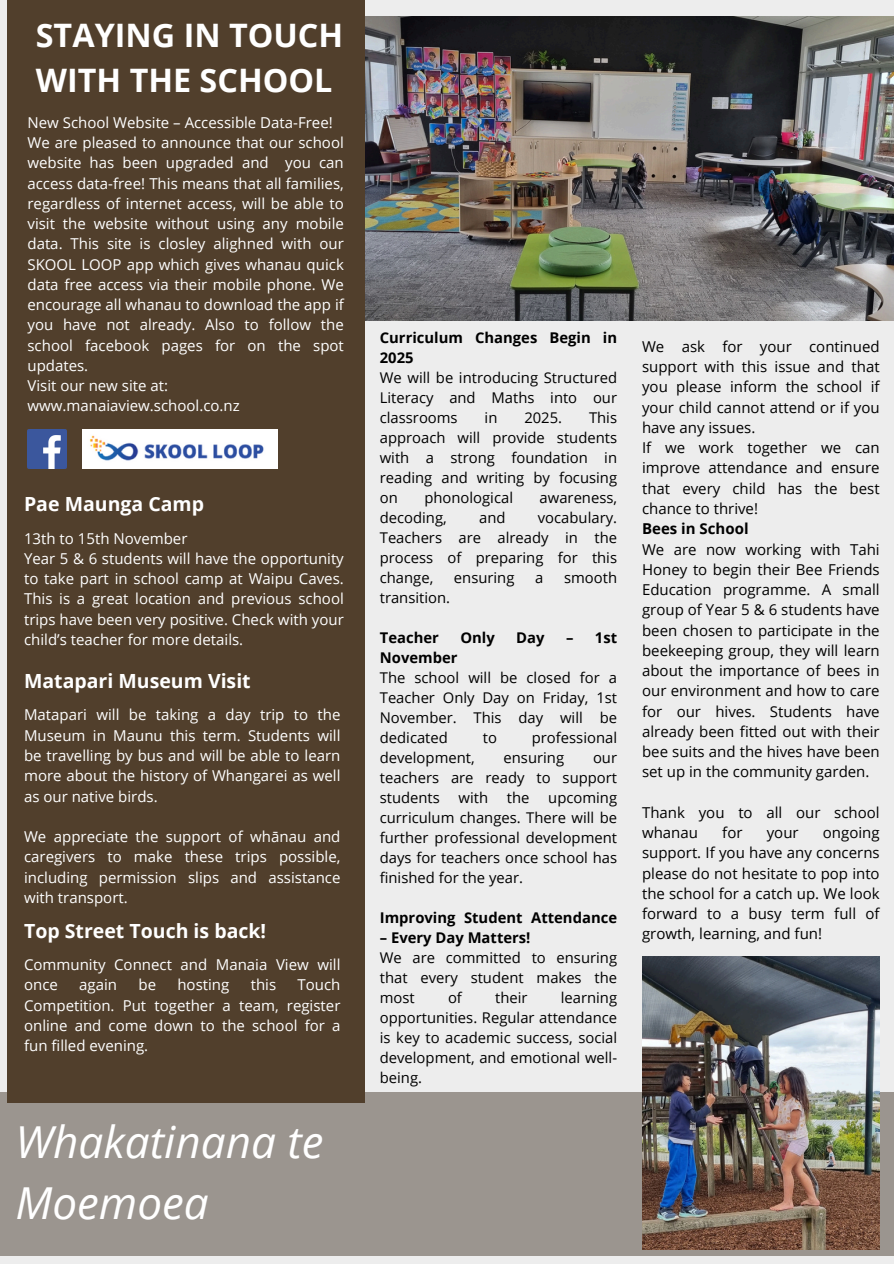
<style>
.page{position:relative;width:894px;height:1264px;background:#fff}
.page>*{position:absolute;margin:0;border:0;box-sizing:border-box;transform-origin:0 0}
.t1{font:italic 44.1px/60.8px "Open Sans";color:#fff}
.t2{font:700 32.25px/45px "Open Sans";color:#fff}
.t3{font:700 19.5px "Open Sans";color:#fff}
.t4{font:15px/20.2px "Open Sans";color:#fff;text-align:justify}
.t5{font:15px/20.2px "Open Sans";color:#000;text-align:justify}
.t6{font:700 15px "Open Sans";color:#000}
.t7{font:14.85px/20px "Open Sans";color:#000;text-align:justify}
.t8{font:700 14.85px/20px "Open Sans";color:#000}
</style>
<div class="page">
<div style="left:0;top:0;width:893px;height:1263px;background:#ededed"></div>
<div style="left:0;top:1091px;width:893px;height:164px;background:#9b958f"></div>
<img style="left:365px;top:16px;width:527px;height:304px">
<div style="left:8px;top:0;width:357px;height:1102px;background:#513f2c"></div>
<img style="left:27px;top:429px;width:40px;height:39px">
<img style="left:82px;top:429px;width:195px;height:39px">
<img style="left:642px;top:956px;width:237px;height:293px">
<p class="t2" style="left:36px;top:12px;width:309px">STAYING IN TOUCH<br>WITH THE SCHOOL</p>
<p class="t4" style="left:27px;top:112px;width:307px">New School Website – Accessible Data-Free!</p>
<p class="t4" style="left:27px;top:132px;width:318px">We are pleased to announce that our school website has been upgraded and you can access data-free! This means that all families, regardless of internet access, will be able to visit the website without using any mobile data. This site is closley alighned with our SKOOL LOOP app which gives whanau quick data free access via their mobile phone. We encourage all whanau to download the app if you have not already. Also to follow the school facebook pages for on the spot updates.</p>
<p class="t4" style="left:27px;top:375px;width:142px">Visit our new site at:</p>
<p class="t4" style="left:27px;top:395px;width:214px">www.manaiaview.school.co.nz</p>
<p class="t3" style="left:24px;top:490px;width:181px">Pae Maunga Camp</p>
<p class="t4" style="left:24px;top:527px;width:165px">13th to 15th November</p>
<p class="t4" style="left:24px;top:548px;width:321px">Year 5 &amp; 6 students will have the opportunity to take part in school camp at Waipu Caves.<br>This is a great location and previous school trips have been very positive. Check with your child’s teacher for more details.</p>
<p class="t3" style="left:24px;top:667px;width:228px">Matapari Museum Visit</p>
<p class="t4" style="left:24px;top:704px;width:318px">Matapari will be taking a day trip to the Museum in Maunu this term. Students will be travelling by bus and will be able to learn more about the history of Whangarei as well as our native birds.</p>
<p class="t4" style="left:24px;top:826px;width:318px">We appreciate the support of whānau and caregivers to make these trips possible, including permission slips and assistance with transport.</p>
<p class="t3" style="left:24px;top:916px;width:243px">Top Street Touch is back!</p>
<h1 class="t4" style="left:24px;top:954px;width:318px">Community Connect and Manaia View will once</h1>
<h1 class="t4" style="left:24px;top:974px;width:318px;text-indent:273px">Touch Competition. Put together a team, register online and come down to the school for a fun filled evening.</h1>
<h1 class="t4" style="left:79px;top:974px;width:39px">again</h1>
<h1 class="t4" style="left:138px;top:974px;width:19px">be</h1>
<h1 class="t4" style="left:177px;top:974px;width:53px">hosting</h1>
<h1 class="t4" style="left:251px;top:974px;width:27px">this</h1>
<p class="t1" style="left:16px;top:1110px;width:309px">Whakatinana te<br>Moemoea</p>
<p class="t8" style="left:379px;top:327px;width:239px">Curriculum Changes Begin in<br>2025</p>
<p class="t7" style="left:379px;top:367px;width:239px">We will be introducing Structured Literacy and Maths into our classrooms</p>
<p class="t7" style="left:379px;top:407px;width:239px;text-indent:209px">This approach will provide students with a strong foundation in reading and writing by focusing on</p>
<p class="t7" style="left:484px;top:407px;width:14px">in</p>
<p class="t7" style="left:524px;top:407px;width:39px">2025.</p>
<p class="t7" style="left:424px;top:487px;width:90px">phonological</p>
<p class="t7" style="left:539px;top:487px;width:79px">awareness,</p>
<p class="t7" style="left:379px;top:507px;width:68px">decoding,</p>
<p class="t7" style="left:479px;top:507px;width:28px">and</p>
<p class="t7" style="left:379px;top:507px;width:239px;text-indent:158px">vocabulary.<br>Teachers are already in the process of preparing for this change,</p>
<p class="t7" style="left:454px;top:567px;width:62px">ensuring</p>
<p class="t7" style="left:535px;top:567px;width:10px">a</p>
<p class="t7" style="left:564px;top:567px;width:54px">smooth</p>
<p class="t7" style="left:379px;top:587px;width:72px">transition.</p>
<p class="t8" style="left:379px;top:627px;width:61px">Teacher</p>
<p class="t8" style="left:460px;top:627px;width:36px">Only</p>
<p class="t8" style="left:516px;top:627px;width:30px">Day</p>
<p class="t8" style="left:566px;top:627px;width:53px">– 1st</p>
<p class="t8" style="left:379px;top:647px;width:79px">November</p>
<p class="t7" style="left:379px;top:667px;width:239px">The school will be closed for a Teacher Only Day on Friday, 1st November. This day will be dedicated</p>
<p class="t7" style="left:482px;top:727px;width:16px">to</p>
<p class="t7" style="left:531px;top:727px;width:87px">professional</p>
<p class="t7" style="left:379px;top:747px;width:96px">development,</p>
<p class="t7" style="left:503px;top:747px;width:62px">ensuring</p>
<p class="t7" style="left:379px;top:747px;width:239px;text-indent:213px">our teachers are ready to support students</p>
<p class="t7" style="left:458px;top:787px;width:31px">with</p>
<p class="t7" style="left:507px;top:787px;width:24px">the</p>
<p class="t7" style="left:379px;top:787px;width:239px;text-indent:168px">upcoming curriculum changes. There will be further professional development days for teachers once school has finished for the year.</p>
<p class="t8" style="left:379px;top:907px;width:239px">Improving Student Attendance</p>
<p class="t8" style="left:379px;top:927px;width:152px">– Every Day Matters!</p>
<p class="t7" style="left:379px;top:947px;width:239px">We are committed to ensuring that every student makes the most</p>
<p class="t7" style="left:448px;top:987px;width:15px">of</p>
<p class="t7" style="left:495px;top:987px;width:34px">their</p>
<p class="t7" style="left:379px;top:987px;width:239px;text-indent:181px">learning opportunities. Regular attendance is key to academic success, social development, and emotional well&shy;being.</p>
<p class="t5" style="left:642px;top:336px;width:239px">We ask for your continued support with this issue and that you please inform the school if your child cannot attend or if you have any issues.</p>
<p class="t5" style="left:642px;top:437px;width:239px">If we work together we can improve attendance and ensure that every child has the best chance to thrive!</p>
<p class="t6" style="left:642px;top:518px;width:108px">Bees in School</p>
<p class="t5" style="left:642px;top:538px;width:239px">We are now working with Tahi Honey to begin their Bee Friends Education programme. A small group of Year 5 &amp; 6 students have been chosen to participate in the beekeeping group, they will learn about the importance of bees in our environment and how to care for our hives. Students have already been fitted out with their bee suits and the hives have been set up in the community garden.</p>
<p class="t5" style="left:642px;top:802px;width:239px">Thank you to all our school whanau</p>
<p class="t5" style="left:722px;top:822px;width:22px">for</p>
<p class="t5" style="left:766px;top:822px;width:33px">your</p>
<p class="t5" style="left:642px;top:822px;width:239px;text-indent:181px">ongoing support. If you have any concerns please do not hesitate to pop into the school for a catch up. We look forward to a busy term full of growth, learning, and fun!</p>
</div>
